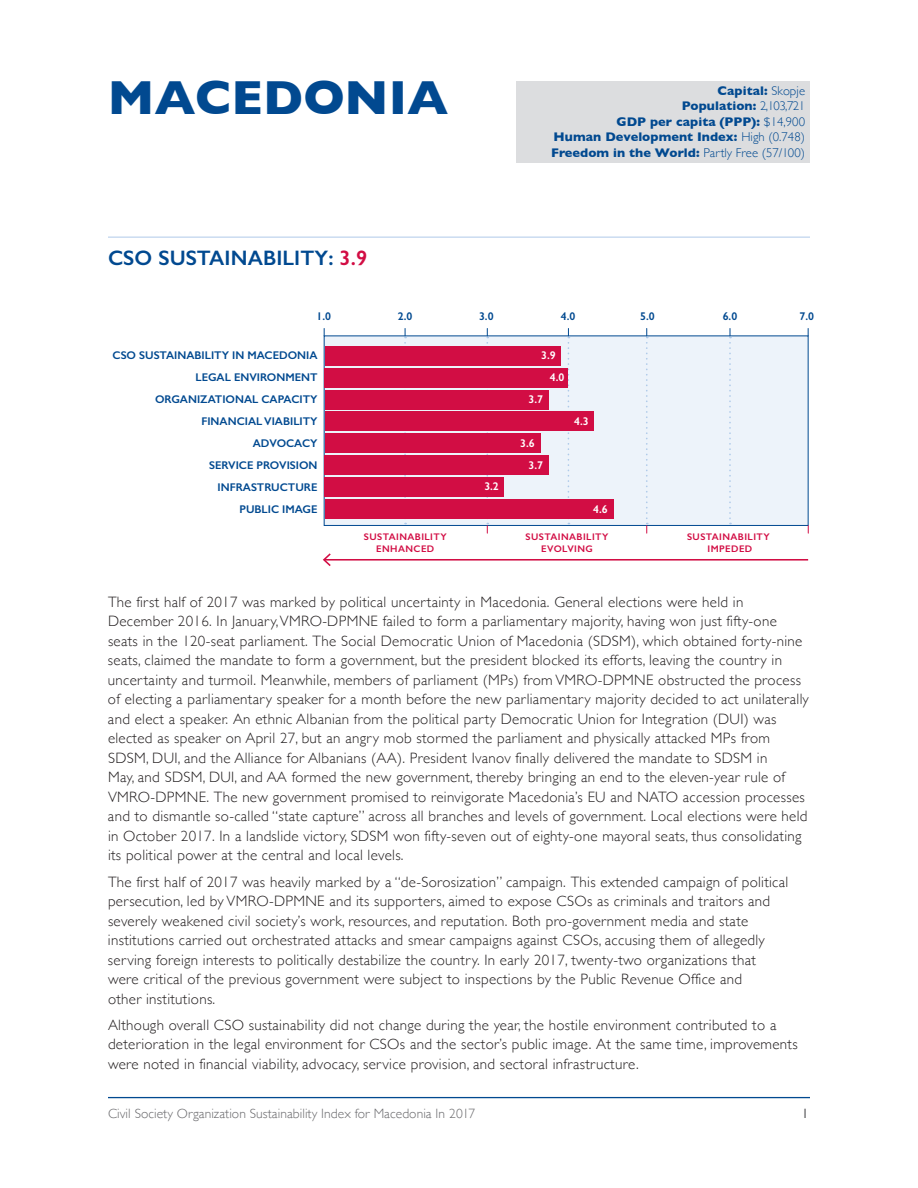
<style>
.page{position:relative;width:918px;height:1188px;background:#fff}
.page>*{position:absolute;margin:0;border:0;box-sizing:border-box;transform-origin:0 0}
.t1{font:700 48.75px "Gill Sans";letter-spacing:.005em;color:#014990}
.t2{font:600 21px "Gill Sans";letter-spacing:.005em;color:#014990}
.t3{font:300 15px/19.5px "Gill Sans";letter-spacing:.02em;color:#231f20}
.t4{font:300 13.5px "Gill Sans";letter-spacing:.005em;color:#69696c}
.t5{font:13.5px "Gill Sans";color:#69696c}
.t6{font:700 12.75px/15.6px "Gill Sans";letter-spacing:.005em;color:#014990;text-align:right}
.t7{font:600 11.25px/22px "Gill Sans";color:#014990;text-align:right}
.t8{font:600 11.25px/22.4px "Gill Sans";color:#fff}
.t9{font:600 9.6px/11.6px "Gill Sans";letter-spacing:.045em;color:#d20d44;text-align:center}
.s1{color:#d20d44}
.s2{font-weight:300}
</style>
<div class="page">
<hr style="left:108px;top:1097px;width:702px;height:1px;background:#014990">
<hr style="left:108px;top:237px;width:702px;height:1px;background:#afcae9">
<div style="left:324px;top:336px;width:484px;height:189px;background:#edf3fa"></div>
<div style="left:324px;top:335px;width:485px;height:191px;border:1px solid #014990"></div>
<svg style="left:404px;top:328px;width:2px;height:196px"></svg>
<svg style="left:486px;top:328px;width:2px;height:205px"></svg>
<svg style="left:568px;top:328px;width:1px;height:196px"></svg>
<svg style="left:646px;top:328px;width:2px;height:205px"></svg>
<svg style="left:729px;top:328px;width:2px;height:196px"></svg>
<hr style="left:324px;top:559px;width:484px;height:2px;background:#d20d44">
<svg style="left:323px;top:553px;width:8px;height:13px"></svg>
<div style="left:325px;top:346px;width:235px;height:20px;background:#d20d44"></div>
<div style="left:325px;top:368px;width:243px;height:20px;background:#d20d44"></div>
<div style="left:325px;top:390px;width:223px;height:19px;background:#d20d44"></div>
<div style="left:325px;top:412px;width:268px;height:19px;background:#d20d44"></div>
<div style="left:325px;top:433px;width:216px;height:20px;background:#d20d44"></div>
<div style="left:325px;top:455px;width:224px;height:20px;background:#d20d44"></div>
<div style="left:325px;top:477px;width:179px;height:20px;background:#d20d44"></div>
<div style="left:325px;top:499px;width:289px;height:20px;background:#d20d44"></div>
<div style="left:516px;top:81px;width:294px;height:82px;background:#dcdddf"></div>
<h1 class="t1" style="left:108px;top:59px;width:342px">MACEDONIA</h1>
<h2 class="t2" style="left:108px;top:245px;width:261px">CSO SUSTAINABILITY: <span class="s1">3.9</span></h2>
<p class="t6" style="left:551px;top:82px;width:255px">Capital: <span class="s2">Skopje<br></span>Population: <span class="s2">2,103,721<br></span>GDP per capita (PPP): <span class="s2">$14,900<br></span>Human Development Index: <span class="s2">High (0.748)<br></span>Freedom in the World: <span class="s2">Partly Free (57/100)</span></p>
<p class="t7" style="left:317px;top:305px;width:16px">1.0</p>
<p class="t7" style="left:398px;top:305px;width:16px">2.0</p>
<p class="t7" style="left:479px;top:305px;width:16px">3.0</p>
<p class="t7" style="left:561px;top:305px;width:16px">4.0</p>
<p class="t7" style="left:640px;top:305px;width:16px">5.0</p>
<p class="t7" style="left:723px;top:305px;width:16px">6.0</p>
<p class="t7" style="left:800px;top:305px;width:16px">7.0</p>
<p class="t7" style="left:113px;top:344px;width:207px">CSO SUSTAINABILITY IN MACEDONIA<br>LEGAL ENVIRONMENT<br>ORGANIZATIONAL CAPACITY<br>FINANCIAL VIABILITY<br>ADVOCACY<br>SERVICE PROVISION<br>INFRASTRUCTURE<br>PUBLIC IMAGE</p>
<p class="t8" style="left:541px;top:344px;width:16px">3.9</p>
<p class="t8" style="left:550px;top:366px;width:16px">4.0</p>
<p class="t8" style="left:529px;top:388px;width:16px">3.7</p>
<p class="t8" style="left:529px;top:432px;width:16px;text-indent:-9px">3.6<br>3.7</p>
<p class="t8" style="left:484px;top:475px;width:16px">3.2</p>
<p class="t8" style="left:574px;top:410px;width:16px">4.3</p>
<p class="t8" style="left:593px;top:498px;width:16px">4.6</p>
<p class="t9" style="left:364px;top:531px;width:84px">SUSTAINABILITY<br>ENHANCED</p>
<p class="t9" style="left:526px;top:531px;width:84px">SUSTAINABILITY<br>EVOLVING</p>
<p class="t9" style="left:687px;top:531px;width:84px">SUSTAINABILITY<br>IMPEDED</p>
<p class="t3" style="left:108px;top:592px;width:702px">The first half of 2017 was marked by political uncertainty in Macedonia. General elections were held in December 2016. In January, VMRO-DPMNE failed to form a parliamentary majority, having won just fifty-one seats in the 120-seat parliament. The Social Democratic Union of Macedonia (SDSM), which obtained forty-nine seats, claimed the mandate to form a government, but the president blocked its efforts, leaving the country in uncertainty and turmoil. Meanwhile, members of parliament (MPs) from VMRO-DPMNE obstructed the process of electing a parliamentary speaker for a month before the new parliamentary majority decided to act unilaterally and elect a speaker. An ethnic Albanian from the political party Democratic Union for Integration (DUI) was elected as speaker on April 27, but an angry mob stormed the parliament and physically attacked MPs from SDSM, DUI, and the Alliance for Albanians (AA). President Ivanov finally delivered the mandate to SDSM in<br>May, and SDSM, DUI, and AA formed the new government, thereby bringing an end to the eleven-year rule of VMRO-DPMNE. The new government promised to reinvigorate Macedonia’s EU and NATO accession processes and to dismantle so-called “state capture” across all branches and levels of government. Local elections were held in October 2017. In a landslide victory, SDSM won fifty-seven out of eighty-one mayoral seats, thus consolidating its political power at the central and local levels.</p>
<p class="t3" style="left:108px;top:871px;width:682px">The first half of 2017 was heavily marked by a “de-Sorosization” campaign. This extended campaign of political persecution, led by VMRO-DPMNE and its supporters, aimed to expose CSOs as criminals and traitors and severely weakened civil society’s work, resources, and reputation. Both pro-government media and state institutions carried out orchestrated attacks and smear campaigns against CSOs, accusing them of allegedly serving foreign interests to politically destabilize the country. In early 2017, twenty-two organizations that were critical of the previous government were subject to inspections by the Public Revenue Office and<br>other institutions.</p>
<p class="t3" style="left:108px;top:1015px;width:691px">Although overall CSO sustainability did not change during the year, the hostile environment contributed to a deterioration in the legal environment for CSOs and the sector’s public image. At the same time, improvements were noted in financial viability, advocacy, service provision, and sectoral infrastructure.</p>
<p class="t4" style="left:108px;top:1103px;width:369px">Civil Society Organization Sustainability Index for Macedonia In 2017</p>
<p class="t5" style="left:802px;top:1106px;width:8px">1</p>
</div>
